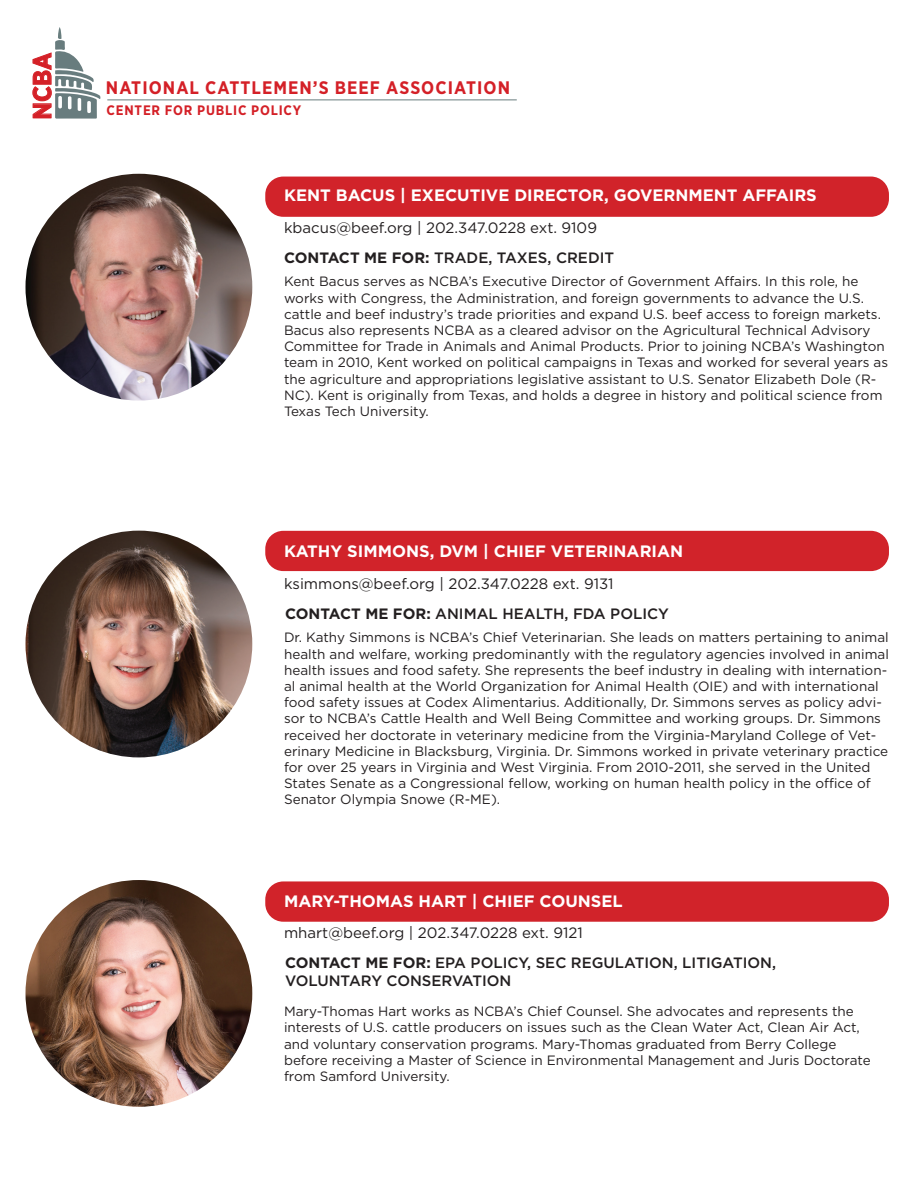
<style>
.page{position:relative;width:918px;height:1188px;background:#fff}
.page>*{position:absolute;margin:0;border:0;box-sizing:border-box;transform-origin:0 0}
.t1{font:700 25.65px "Gotham Narrow";color:#d42027}
.t2{font:700 18.15px "Gotham Narrow";letter-spacing:.055em;color:#d42027}
.t3{font:700 16.5px "Gotham";color:#fff}
.t4{font:500 15px/18px "Gotham";color:#231f20}
.t5{font:15px "Gotham";color:#231f20}
.t6{font:700 13.65px "Gotham Narrow";letter-spacing:.06em;color:#d42027}
.t7{font:13.5px/16.2px "Gotham";color:#231f20}
.s1{font-weight:700}
</style>
<div class="page">
<div style="left:265px;top:881px;width:624px;height:41px;background:#d1232a;border-radius:18px"></div>
<div style="left:265px;top:531px;width:624px;height:40px;background:#d1232a;border-radius:18px"></div>
<div style="left:265px;top:177px;width:624px;height:40px;background:#d1232a;border-radius:18px"></div>
<img style="left:26px;top:174px;width:226px;height:227px;border-radius:113px">
<img style="left:26px;top:531px;width:226px;height:226px;border-radius:113px">
<svg style="left:55px;top:27px;width:46px;height:92px"></svg>
<hr style="left:107px;top:100px;width:410px;height:1px;background:#687c7e">
<img style="left:26px;top:880px;width:226px;height:227px;border-radius:113px">
<h1 class="t1" style="left:26px;top:120px;width:68px;rotate:-90deg">NCBA</h1>
<h2 class="t2" style="left:106px;top:75px;width:406px">NATIONAL CATTLEMEN’S BEEF ASSOCIATION</h2>
<p class="t6" style="left:107px;top:102px;width:196px">CENTER FOR PUBLIC POLICY</p>
<p class="t3" style="left:284px;top:185px;width:534px">KENT BACUS | EXECUTIVE DIRECTOR, GOVERNMENT AFFAIRS</p>
<p class="t5" style="left:284px;top:218px;width:315px">kbacus@beef.org | 202.347.0228 ext. 9109</p>
<p class="t4" style="left:284px;top:249px;width:332px"><span class="s1">CONTACT ME FOR:</span> TRADE, TAXES, CREDIT</p>
<p class="t7" style="left:284px;top:273px;width:606px">Kent Bacus serves as NCBA’s Executive Director of Government Affairs. In this role, he works with Congress, the Administration, and foreign governments to advance the U.S. cattle and beef industry’s trade priorities and expand U.S. beef access to foreign markets.<br>Bacus also represents NCBA as a cleared advisor on the Agricultural Technical Advisory Committee for Trade in Animals and Animal Products. Prior to joining NCBA’s Washington team in 2010, Kent worked on political campaigns in Texas and worked for several years as the agriculture and appropriations legislative assistant to U.S. Senator Elizabeth Dole (R-NC). Kent is originally from Texas, and holds a degree in history and political science from Texas Tech University.</p>
<p class="t3" style="left:284px;top:541px;width:401px">KATHY SIMMONS, DVM | CHIEF VETERINARIAN</p>
<p class="t5" style="left:284px;top:574px;width:331px">ksimmons@beef.org | 202.347.0228 ext. 9131</p>
<p class="t4" style="left:285px;top:604px;width:385px"><span class="s1">CONTACT ME FOR:</span> ANIMAL HEALTH, FDA POLICY</p>
<p class="t7" style="left:284px;top:629px;width:606px">Dr. Kathy Simmons is NCBA’s Chief Veterinarian. She leads on matters pertaining to animal health and welfare, working predominantly with the regulatory agencies involved in animal health issues and food safety. She represents the beef industry in dealing with internation&shy;al animal health at the World Organization for Animal Health (OIE) and with international food safety issues at Codex Alimentarius. Additionally, Dr. Simmons serves as policy advi&shy;sor to NCBA’s Cattle Health and Well Being Committee and working groups. Dr. Simmons received her doctorate in veterinary medicine from the Virginia-Maryland College of Vet&shy;erinary Medicine in Blacksburg, Virginia. Dr. Simmons worked in private veterinary practice for over 25 years in Virginia and West Virginia. From 2010-2011, she served in the United States Senate as a Congressional fellow, working on human health policy in the office of Senator Olympia Snowe (R-ME).</p>
<p class="t3" style="left:284px;top:890px;width:340px">MARY-THOMAS HART | CHIEF COUNSEL</p>
<p class="t5" style="left:284px;top:923px;width:300px">mhart@beef.org | 202.347.0228 ext. 9121</p>
<p class="t4" style="left:285px;top:954px;width:493px"><span class="s1">CONTACT ME FOR:</span> EPA POLICY, SEC REGULATION, LITIGATION,<br>VOLUNTARY CONSERVATION</p>
<p class="t7" style="left:284px;top:1003px;width:588px">Mary-Thomas Hart works as NCBA’s Chief Counsel. She advocates and represents the interests of U.S. cattle producers on issues such as the Clean Water Act, Clean Air Act, and voluntary conservation programs. Mary-Thomas graduated from Berry College before receiving a Master of Science in Environmental Management and Juris Doctorate from Samford University.</p>
</div>
